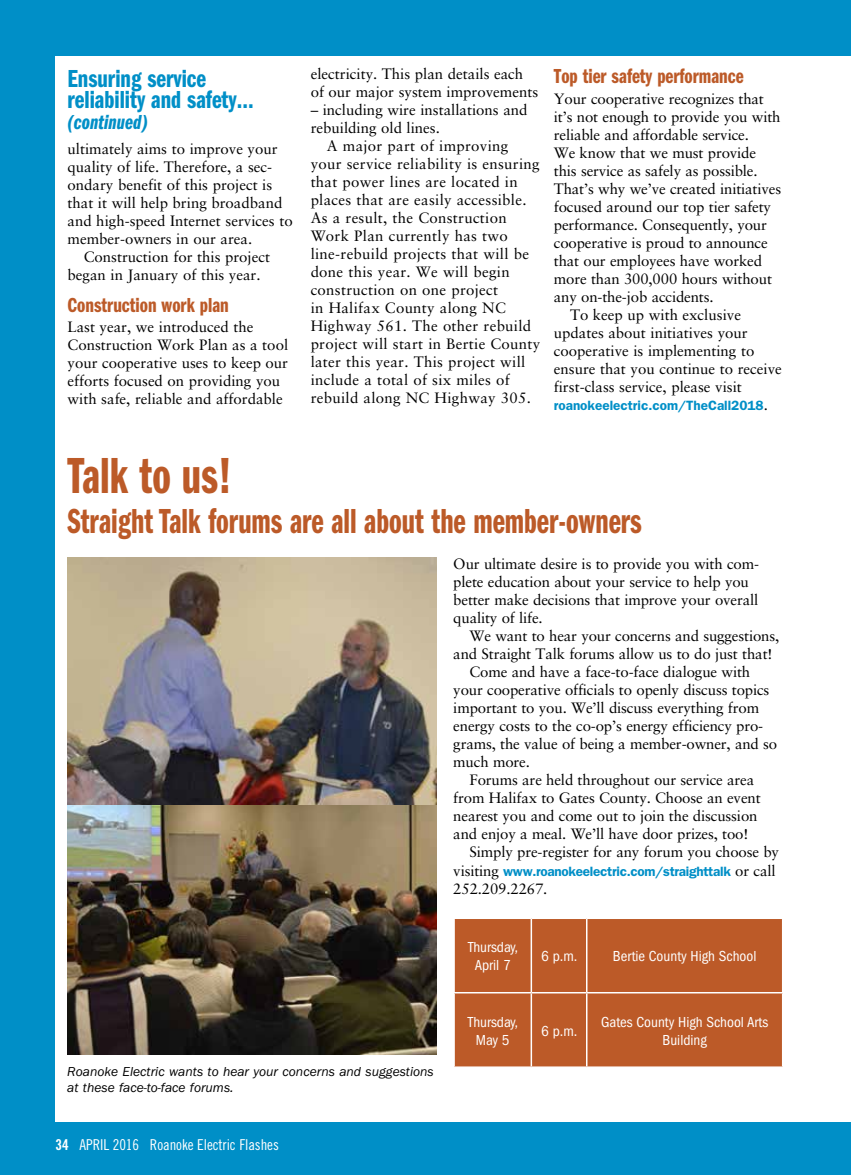
<style>
.page{position:relative;width:851px;height:1175px;background:#fff}
.page>*{position:absolute;margin:0;border:0;box-sizing:border-box;transform-origin:0 0}
.t1{font:52.5px "Franklin Gothic Demi Cmpr";color:#bc5a28;scale:.9 1}
.t2{font:36px "Franklin Gothic Demi Cmpr";color:#bc5a28;scale:.9 1}
.t3{font:25.5px/21px "Franklin Gothic Demi Cmpr";color:#008fc7}
.t4{font:21px "Franklin Gothic Demi Cmpr";color:#bc5a28}
.t5{font:21px "Franklin Gothic Demi Cmpr Ital";color:#008fc7}
.t6{font:15px/18px "Sabon";color:#000}
.t7{font:15px/18px "Sabon";letter-spacing:.02em;color:#000}
.t8{font:condensed 15px/18px "Franklin Gothic";color:#fff;text-align:center}
.t9{font:15px "Trade Gothic Cond Eighteen";letter-spacing:-.005em;color:#fff}
.t10{font:italic 13.5px/16.2px "Franklin Gothic";color:#000}
.t11{font:600 13.5px "Franklin Gothic";letter-spacing:-.02em;color:#008fc7}
.t12{font:600 13.5px "Franklin Gothic";color:#008fc7}
.s1{font-family:"Sabon";font-weight:400;font-size:15px;color:#000}
.s2{font-family:"Trade Gothic Bold Cond Twenty"}
</style>
<div class="page">
<div style="left:0;top:0;width:850px;height:1174px;background:#008fc7"></div>
<div style="left:56px;top:56px;width:794px;height:1065px;background:#fff"></div>
<img style="left:68px;top:558px;width:368px;height:496px">
<div style="left:455px;top:919px;width:327px;height:147px;background:#bc5a28"></div>
<hr style="left:530px;top:919px;width:2px;height:73px;background:#fff">
<hr style="left:586px;top:919px;width:1px;height:73px;background:#fff">
<hr style="left:453px;top:992px;width:78px;height:1px;background:#fff">
<hr style="left:531px;top:992px;width:55px;height:1px;background:#fff">
<hr style="left:530px;top:993px;width:2px;height:73px;background:#fff">
<hr style="left:586px;top:992px;width:197px;height:1px;background:#fff">
<hr style="left:586px;top:993px;width:1px;height:73px;background:#fff">
<h3 class="t3" style="left:68px;top:68px;width:188px">Ensuring service reliability and safety...</h3>
<h3 class="t5" style="left:68px;top:110px;width:82px">(continued)</h3>
<p class="t6" style="left:68px;top:139px;width:211px">ultimately aims to improve your</p>
<p class="t6" style="left:68px;top:157px;width:206px">quality of life. Therefore, a sec-</p>
<p class="t6" style="left:68px;top:175px;width:206px">ondary benefit of this project is</p>
<p class="t6" style="left:68px;top:193px;width:216px">that it will help bring broadband</p>
<p class="t6" style="left:68px;top:211px;width:227px">and high-speed Internet services to</p>
<p class="t6" style="left:68px;top:229px;width:186px">member-owners in our area.</p>
<p class="t6" style="left:84px;top:247px;width:188px">Construction for this project</p>
<p class="t6" style="left:68px;top:265px;width:194px">began in January of this year.</p>
<h3 class="t4" style="left:68px;top:293px;width:163px">Construction work plan</h3>
<p class="t6" style="left:68px;top:318px;width:222px">Last year, we introduced the<br>Construction Work Plan as a tool your cooperative uses to keep our efforts focused on providing you with safe, reliable and affordable</p>
<p class="t6" style="left:310px;top:65px;width:229px">electricity. This plan details each of our major system improvements</p>
<p class="t6" style="left:310px;top:101px;width:218px">– including wire installations and rebuilding old lines.</p>
<p class="t7" style="left:310px;top:137px;width:231px;text-indent:16px">A major part of improving your service reliability is ensuring that power lines are located in places that are easily accessible.<br>As a result, the Construction<br>Work Plan currently has two line-rebuild projects that will be done this year. We will begin construction on one project<br>in Halifax County along NC<br>Highway 561. The other rebuild project will start in Bertie County later this year. This project will include a total of six miles of rebuild along NC Highway 305.</p>
<h3 class="t4" style="left:554px;top:65px;width:191px">Top tier safety performance</h3>
<p class="t6" style="left:554px;top:90px;width:211px">Your cooperative recognizes that</p>
<p class="t6" style="left:554px;top:108px;width:228px">it’s not enough to provide you with</p>
<p class="t6" style="left:554px;top:126px;width:196px">reliable and affordable service.</p>
<p class="t6" style="left:554px;top:144px;width:204px">We know that we must provide</p>
<p class="t6" style="left:554px;top:162px;width:205px">this service as safely as possible.</p>
<p class="t6" style="left:554px;top:180px;width:229px">That’s why we’ve created initiatives</p>
<p class="t6" style="left:554px;top:198px;width:219px">focused around our top tier safety</p>
<p class="t6" style="left:554px;top:216px;width:215px">performance. Consequently, your</p>
<p class="t6" style="left:554px;top:234px;width:215px">cooperative is proud to announce</p>
<p class="t6" style="left:554px;top:252px;width:210px">that our employees have worked</p>
<p class="t6" style="left:554px;top:270px;width:220px">more than 300,000 hours without</p>
<p class="t6" style="left:554px;top:288px;width:161px">any on-the-job accidents.</p>
<p class="t6" style="left:570px;top:306px;width:172px">To keep up with exclusive</p>
<p class="t6" style="left:554px;top:324px;width:195px">updates about initiatives your</p>
<p class="t6" style="left:554px;top:342px;width:202px">cooperative is implementing to</p>
<p class="t6" style="left:554px;top:360px;width:229px">ensure that you continue to receive</p>
<p class="t6" style="left:554px;top:378px;width:189px">first-class service, please visit</p>
<p class="t12" style="left:554px;top:397px;width:215px">roanokeelectric.com/TheCall2018<span class="s1">.</span></p>
<h1 class="t1" style="left:68px;top:446px;width:184px">Talk to us!</h1>
<h2 class="t2" style="left:68px;top:501px;width:639px">Straight Talk forums are all about the member-owners</h2>
<p class="t6" style="left:453px;top:555px;width:307px">Our ultimate desire is to provide you with com&shy;plete education about your service to help you better make decisions that improve your overall quality of life.</p>
<p class="t6" style="left:469px;top:627px;width:311px">We want to hear your concerns and suggestions,</p>
<p class="t6" style="left:453px;top:645px;width:321px">and Straight Talk forums allow us to do just that!</p>
<p class="t6" style="left:469px;top:663px;width:282px">Come and have a face-to-face dialogue with</p>
<p class="t6" style="left:453px;top:681px;width:317px">your cooperative officials to openly discuss topics</p>
<p class="t6" style="left:453px;top:699px;width:307px">important to you. We’ll discuss everything from</p>
<p class="t6" style="left:453px;top:717px;width:311px">energy costs to the co-op’s energy efficiency pro-</p>
<p class="t6" style="left:453px;top:735px;width:325px">grams, the value of being a member-owner, and so</p>
<p class="t6" style="left:453px;top:753px;width:78px">much more.</p>
<p class="t6" style="left:469px;top:771px;width:286px">Forums are held throughout our service area</p>
<p class="t6" style="left:453px;top:789px;width:309px">from Halifax to Gates County. Choose an event</p>
<p class="t6" style="left:453px;top:807px;width:306px">nearest you and come out to join the discussion</p>
<p class="t6" style="left:453px;top:825px;width:297px">and enjoy a meal. We’ll have door prizes, too!</p>
<p class="t6" style="left:469px;top:843px;width:311px">Simply pre-register for any forum you choose by</p>
<p class="t11" style="left:453px;top:863px;width:324px"><span class="s1">visiting</span> www.roanokeelectric.com/straighttalk <span class="s1">or call</span></p>
<p class="t6" style="left:453px;top:879px;width:96px">252.209.2267.</p>
<p class="t8" style="left:468px;top:938px;width:52px">Thursday,<br>April 7</p>
<p class="t8" style="left:541px;top:947px;width:38px">6 p.m.</p>
<p class="t8" style="left:613px;top:947px;width:145px">Bertie County High School</p>
<p class="t10" style="left:67px;top:1063px;width:368px">Roanoke Electric wants to hear your concerns and suggestions at these face-to-face forums.</p>
<p class="t9" style="left:56px;top:1136px;width:225px"><span class="s2">34</span> APRIL 2016 Roanoke Electric Flashes</p>
<p class="t8" style="left:468px;top:1012px;width:52px">Thursday,<br>May 5</p>
<p class="t8" style="left:541px;top:1021px;width:38px">6 p.m.</p>
<p class="t8" style="left:601px;top:1012px;width:169px">Gates County High School Arts<br>Building</p>
</div>
